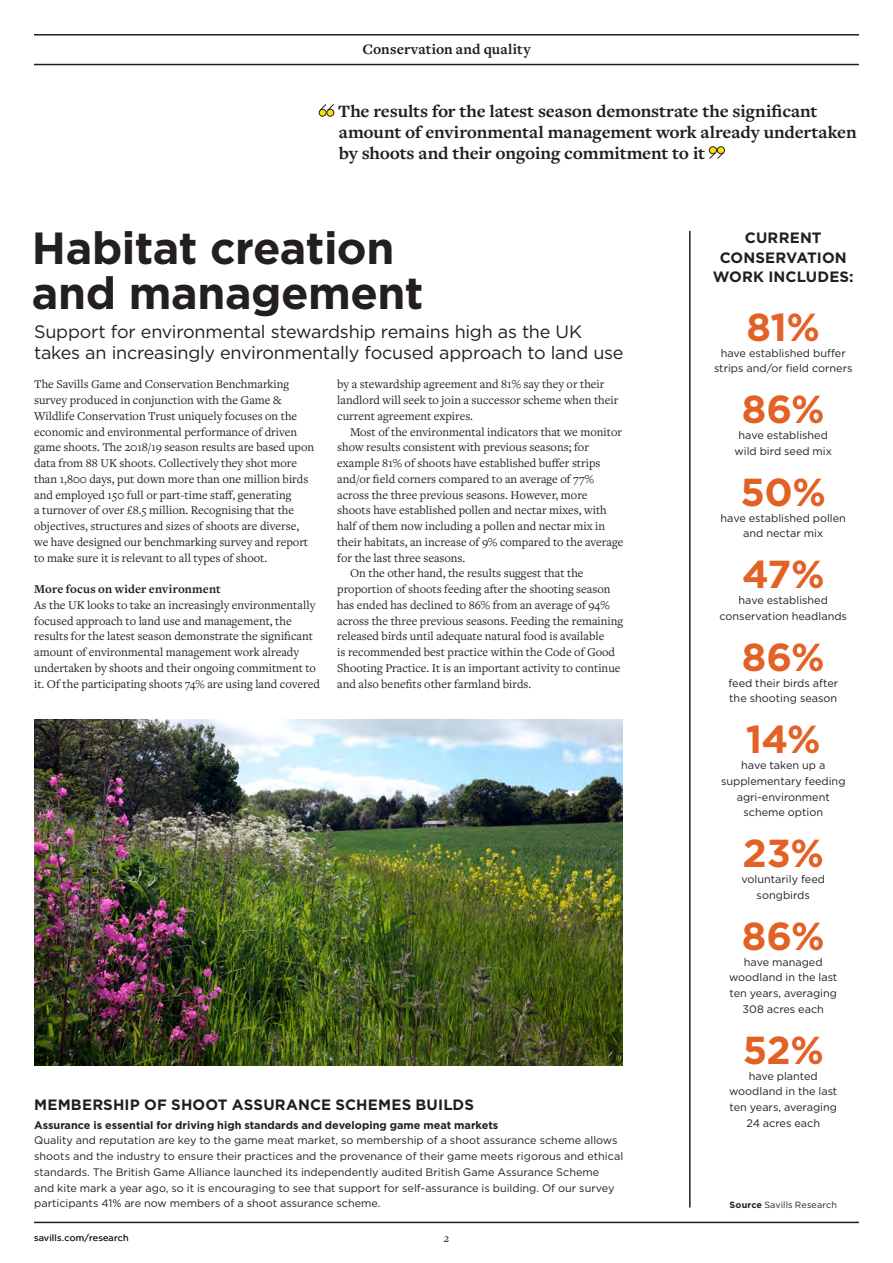
<style>
.page{position:relative;width:893px;height:1263px;background:#fff}
.page>*{position:absolute;margin:0;border:0;box-sizing:border-box;transform-origin:0 0}
.Spotlight_Headline_G{font:700 45px/45px "Gotham HTF";letter-spacing:-.015em;color:#231f20}
.Spotlight_Box_Title{font:700 39px "Gotham HTF";letter-spacing:-.01em;color:#e26125}
.Spotlight_Pullquote{font:700 18px/21px "Freight Text Pro";letter-spacing:-.01em;color:#231f20;scale:1.04 1}
.Spotlight_Standfirst{font:18px/21px "Gotham HTF";letter-spacing:-.015em;color:#231f20}
.Spotlight_Box_Title-2{font:700 15px/19.5px "Gotham HTF";letter-spacing:.01em;color:#231f20;text-align:center}
.Spotlight_Page_2_Slu{font:700 15px "Freight Text Pro";letter-spacing:.01em;color:#231f20}
.Spotlight_Body_Freig{font:12.3px/15.8px "Freight Text Pro";color:#231f20}
.Spotlight_Xhead_Frei{font:700 12.3px "Freight Text Pro";letter-spacing:.01em;color:#231f20}
.t1{font:italic 12px "Freight Text Pro";color:#231f20}
.Spotlight_Body_Gotha{font:10.8px/15.8px "Gotham HTF";color:#231f20;text-align:center}
.Spotlight_Body_Gotha-2{font:700 10.8px "Gotham HTF";color:#231f20}
.Spotlight_Credit_Rig{font:9px "Gotham HTF";letter-spacing:.015em;color:#231f20}
.s1{font-weight:700}
</style>
<div class="page">
<div style="left:717px;top:147px;width:7px;height:7px;background:#fadf06;border-radius:50%"></div>
<div style="left:717px;top:146px;width:8px;height:8px;border:1px solid #231f20;border-radius:50%"></div>
<div style="left:709px;top:147px;width:7px;height:7px;background:#fadf06;border-radius:50%"></div>
<div style="left:709px;top:146px;width:8px;height:8px;border:1px solid #231f20;border-radius:50%"></div>
<svg style="left:709px;top:152px;width:15px;height:7px"></svg>
<div style="left:319px;top:109px;width:7px;height:7px;background:#fadf06;border-radius:50%"></div>
<div style="left:319px;top:109px;width:7px;height:8px;border:1px solid #231f20;border-radius:50%"></div>
<div style="left:327px;top:109px;width:7px;height:7px;background:#fadf06;border-radius:50%"></div>
<div style="left:326px;top:109px;width:8px;height:8px;border:1px solid #231f20;border-radius:50%"></div>
<svg style="left:319px;top:104px;width:15px;height:7px"></svg>
<img style="left:34px;top:719px;width:589px;height:347px">
<hr style="left:689px;top:231px;width:2px;height:976px;background:#231f20">
<hr style="left:34px;top:1222px;width:825px;height:1px;background:#231f20">
<hr style="left:34px;top:64px;width:825px;height:1px;background:#231f20">
<hr style="left:34px;top:34px;width:825px;height:2px;background:#231f20">
<p class="Spotlight_Page_2_Slu" style="left:362px;top:39px;width:170px">Conservation and quality</p>
<p class="Spotlight_Pullquote" style="left:338px;top:100px;width:500px">The results for the latest season demonstrate the significant amount of environmental management work already undertaken by shoots and their ongoing commitment to it</p>
<p class="Spotlight_Headline_G" style="left:32px;top:224px;width:393px">Habitat creation and management</p>
<p class="Spotlight_Standfirst" style="left:34px;top:320px;width:591px">Support for environmental stewardship remains high as the UK takes an increasingly environmentally focused approach to land use</p>
<p class="Spotlight_Body_Freig" style="left:34px;top:376px;width:281px">The Savills Game and Conservation Benchmarking survey produced in conjunction with the Game &amp; Wildlife Conservation Trust uniquely focuses on the economic and environmental performance of driven game shoots. The 2018/19 season results are based upon data from 88 UK shoots. Collectively they shot more than 1,800 days, put down more than one million birds and employed 150 full or part-time staff, generating<br>a turnover of over £8.5 million. Recognising that the objectives, structures and sizes of shoots are diverse, we have designed our benchmarking survey and report to make sure it is relevant to all types of shoot.</p>
<p class="Spotlight_Xhead_Frei" style="left:34px;top:581px;width:188px">More focus on wider environment</p>
<p class="Spotlight_Body_Freig" style="left:34px;top:597px;width:287px">As the UK looks to take an increasingly environmentally focused approach to land use and management, the results for the latest season demonstrate the significant amount of environmental management work already undertaken by shoots and their ongoing commitment to it. Of the participating shoots 74% are using land covered</p>
<p class="Spotlight_Body_Freig" style="left:337px;top:376px;width:283px">by a stewardship agreement and 81% say they or their landlord will seek to join a successor scheme when their current agreement expires.</p>
<p class="Spotlight_Body_Freig" style="left:337px;top:423px;width:288px;text-indent:13px">Most of the environmental indicators that we monitor show results consistent with previous seasons; for example 81% of shoots have established buffer strips and/or field corners compared to an average of 77% across the three previous seasons. However, more shoots have established pollen and nectar mixes, with half of them now including a pollen and nectar mix in their habitats, an increase of 9% compared to the average for the last three seasons.</p>
<p class="Spotlight_Body_Freig" style="left:337px;top:565px;width:288px;text-indent:13px">On the other hand, the results suggest that the proportion of shoots feeding after the shooting season has ended has declined to 86% from an average of 94% across the three previous seasons. Feeding the remaining released birds until adequate natural food is available<br>is recommended best practice within the Code of Good Shooting Practice. It is an important activity to continue and also benefits other farmland birds.</p>
<p class="Spotlight_Box_Title-2" style="left:34px;top:1094px;width:441px">MEMBERSHIP OF SHOOT ASSURANCE SCHEMES BUILDS</p>
<p class="Spotlight_Body_Gotha-2" style="left:34px;top:1118px;width:466px">Assurance is essential for driving high standards and developing game meat markets</p>
<p class="Spotlight_Body_Gotha" style="left:34px;top:1132px;width:590px;text-align:left">Quality and reputation are key to the game meat market, so membership of a shoot assurance scheme allows shoots and the industry to ensure their practices and the provenance of their game meets rigorous and ethical standards. The British Game Alliance launched its independently audited British Game Assurance Scheme<br>and kite mark a year ago, so it is encouraging to see that support for self-assurance is building. Of our survey participants 41% are now members of a shoot assurance scheme.</p>
<p class="Spotlight_Credit_Rig" style="left:34px;top:1233px;width:96px">savills.com/research</p>
<p class="t1" style="left:444px;top:1230px;width:7px">2</p>
<p class="Spotlight_Box_Title-2" style="left:713px;top:228px;width:142px">CURRENT<br>CONSERVATION<br>WORK INCLUDES:</p>
<p class="Spotlight_Box_Title" style="left:747px;top:304px;width:75px">81%</p>
<p class="Spotlight_Body_Gotha" style="left:714px;top:360px;width:140px">strips and/or field corners</p>
<p class="Spotlight_Body_Gotha" style="left:721px;top:345px;width:126px">have established buffer</p>
<p class="Spotlight_Box_Title" style="left:742px;top:387px;width:84px">86%</p>
<p class="Spotlight_Body_Gotha" style="left:734px;top:443px;width:99px">wild bird seed mix</p>
<p class="Spotlight_Body_Gotha" style="left:739px;top:427px;width:91px">have established</p>
<p class="Spotlight_Box_Title" style="left:740px;top:469px;width:87px">50%</p>
<p class="Spotlight_Body_Gotha" style="left:743px;top:525px;width:81px">and nectar mix</p>
<p class="Spotlight_Body_Gotha" style="left:721px;top:510px;width:127px">have established pollen</p>
<p class="Spotlight_Box_Title" style="left:742px;top:552px;width:84px">47%</p>
<p class="Spotlight_Body_Gotha" style="left:719px;top:608px;width:129px">conservation headlands</p>
<p class="Spotlight_Body_Gotha" style="left:739px;top:592px;width:91px">have established</p>
<p class="Spotlight_Box_Title" style="left:742px;top:634px;width:84px">86%</p>
<p class="Spotlight_Body_Gotha" style="left:729px;top:690px;width:110px">the shooting season</p>
<p class="Spotlight_Body_Gotha" style="left:728px;top:675px;width:111px">feed their birds after</p>
<p class="Spotlight_Box_Title" style="left:746px;top:717px;width:76px">14%</p>
<p class="Spotlight_Body_Gotha" style="left:721px;top:773px;width:126px">supplementary feeding agri-environment scheme option</p>
<p class="Spotlight_Body_Gotha" style="left:741px;top:757px;width:86px">have taken up a</p>
<p class="Spotlight_Box_Title" style="left:743px;top:831px;width:83px">23%</p>
<p class="Spotlight_Body_Gotha" style="left:757px;top:887px;width:55px">songbirds</p>
<p class="Spotlight_Box_Title" style="left:742px;top:913px;width:84px">86%</p>
<p class="Spotlight_Body_Gotha" style="left:729px;top:954px;width:110px">have managed woodland in the last ten years, averaging<br>308 acres each</p>
<p class="Spotlight_Box_Title" style="left:743px;top:1027px;width:83px">52%</p>
<p class="Spotlight_Body_Gotha" style="left:729px;top:1068px;width:110px">have planted woodland in the last ten years, averaging<br>24 acres each</p>
<p class="Spotlight_Body_Gotha" style="left:741px;top:871px;width:85px">voluntarily feed</p>
<p class="Spotlight_Credit_Rig" style="left:730px;top:1199px;width:109px"><span class="s1">Source</span> Savills Research</p>
</div>
